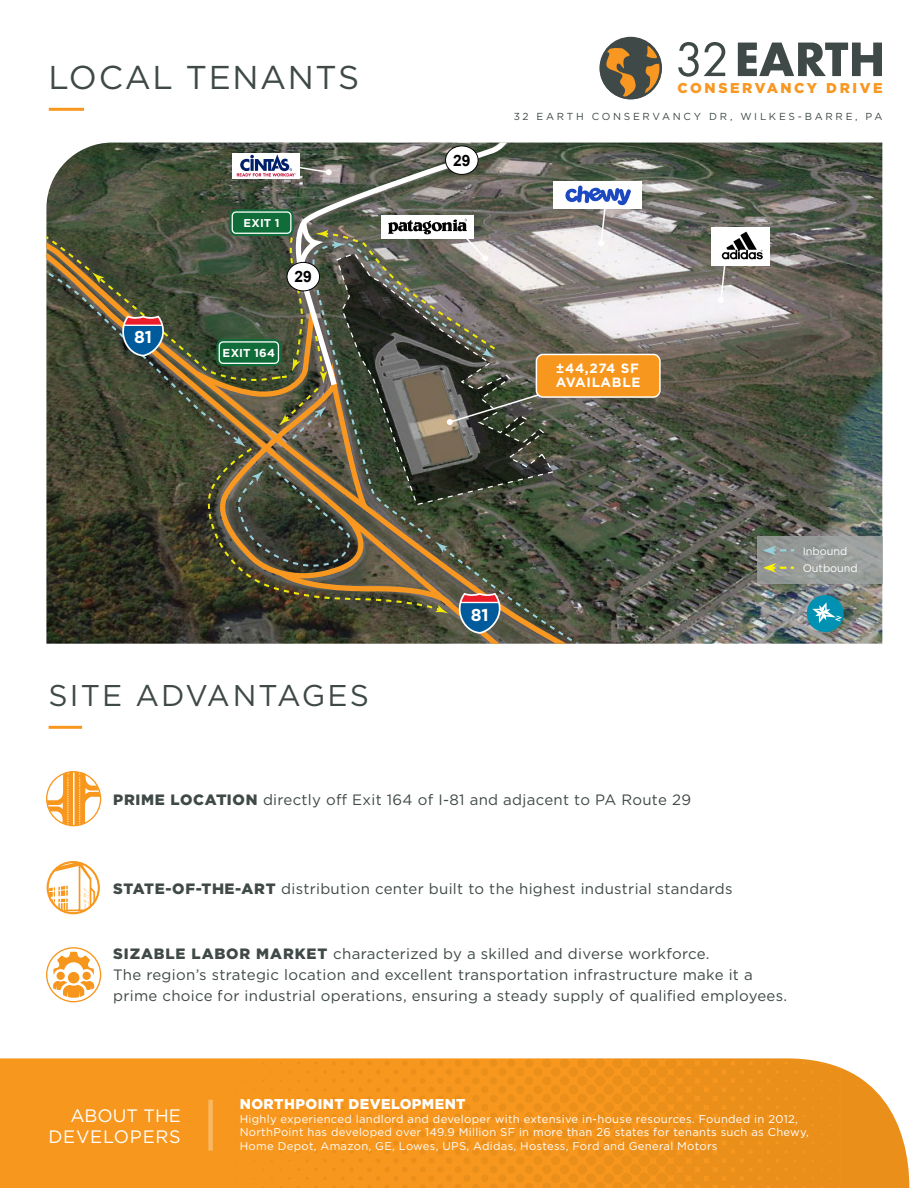
<style>
.page{position:relative;width:918px;height:1188px;background:#fff}
.page>*{position:absolute;margin:0;border:0;box-sizing:border-box;transform-origin:0 0}
.t1{font:700 50.25px "Futura PT";color:#3f4947}
.t2{font:33px "Gotham";letter-spacing:.05em;color:#3f4947}
.t3{font:30px "Gotham";letter-spacing:.07em;color:#3f4947}
.t4{font:18px/21px "Gotham";letter-spacing:.04em;color:#fff;text-align:right}
.t5{font:700 17.25px "Gotham";color:#fff}
.t6{font:700 15.6px "Arial";color:#000}
.t7{font:15px/21px "Gotham";letter-spacing:.02em;color:#3f4947}
.t8{font:900 14.25px "Gotham";letter-spacing:.03em;color:#fff}
.t9{font:900 14.25px "Gotham";letter-spacing:.18em;color:#f89721}
.t10{font:700 13.5px/13.6px "Gotham";letter-spacing:.05em;color:#fff}
.t11{font:700 11.55px "Gotham";letter-spacing:.025em;color:#fff}
.t12{font:700 11.4px "Gotham";color:#fff}
.t13{font:11.25px/13.5px "Gotham";letter-spacing:.025em;color:#fff}
.t14{font:10.8px/17.4px "Gotham";color:#fff}
.t15{font:10.2px "Gotham";letter-spacing:.265em;color:#3f4947}
.s1{font-weight:400}
.s2{font-weight:900}
</style>
<div class="page">
<img style="left:50px;top:143px;width:832px;height:501px">
<svg style="left:288px;top:143px;width:249px;height:42px;background:#6a6d63"></svg>
<div style="left:446px;top:146px;width:32px;height:28px;background:#fff;border-radius:50%"></div>
<div style="left:445px;top:145px;width:34px;height:30px;border:1px solid #000;border-radius:50%"></div>
<svg style="left:47px;top:771px;width:53px;height:55px"></svg>
<div style="left:46px;top:771px;width:55px;height:55px;border:1px solid #f8971d;border-radius:50%"></div>
<hr style="left:49px;top:726px;width:33px;height:3px;background:#f8971d">
<hr style="left:49px;top:108px;width:35px;height:3px;background:#f8971d">
<svg style="left:47px;top:861px;width:53px;height:53px"></svg>
<svg style="left:53px;top:952px;width:41px;height:22px"></svg>
<div style="left:68px;top:972px;width:11px;height:11px;background:#f7961c;border-radius:50%"></div>
<div style="left:57px;top:972px;width:8px;height:8px;background:#f7961c;border-radius:50%"></div>
<svg style="left:53px;top:981px;width:41px;height:17px"></svg>
<div style="left:83px;top:972px;width:8px;height:8px;background:#f7961c;border-radius:50%"></div>
<div style="left:46px;top:947px;width:55px;height:55px;border:1px solid #f7961c;border-radius:50%"></div>
<svg style="left:600px;top:37px;width:62px;height:62px"></svg>
<svg style="left:757px;top:537px;width:126px;height:47px;background:#979c99"></svg>
<svg style="left:763px;top:546px;width:31px;height:9px"></svg>
<svg style="left:763px;top:563px;width:31px;height:10px"></svg>
<div style="left:712px;top:227px;width:58px;height:39px;background:#fff"></div>
<div style="left:554px;top:182px;width:88px;height:27px;background:#fff"></div>
<div style="left:233px;top:153px;width:67px;height:26px;background:#fff"></div>
<svg style="left:237px;top:154px;width:95px;height:23px"></svg>
<div style="left:536px;top:354px;width:124px;height:43px;background:#f8971d;border-radius:7px"></div>
<div style="left:536px;top:354px;width:125px;height:44px;border:2px solid #fff;border-radius:7px"></div>
<svg style="left:46px;top:185px;width:593px;height:459px;background:#5d5b48"></svg>
<svg style="left:718px;top:232px;width:45px;height:71px"></svg>
<div style="left:0;top:1058px;width:218px;height:130px;background:#f8971d"></div>
<svg style="left:218px;top:1058px;width:233px;height:130px;background:#f6961d"></svg>
<svg style="left:451px;top:1058px;width:458px;height:130px;background:#ef9626"></svg>
<div style="left:208px;top:1100px;width:5px;height:51px;background:#fab661"></div>
<svg style="left:804px;top:593px;width:42px;height:41px;background:#4796a8"></svg>
<h2 class="t2" style="left:49px;top:56px;width:312px">LOCAL TENANTS</h2>
<p class="t5" style="left:134px;top:326px;width:20px">81</p>
<p class="t12" style="left:244px;top:215px;width:37px">EXIT 1</p>
<p class="t6" style="left:295px;top:266px;width:19px">29</p>
<p class="t11" style="left:223px;top:345px;width:54px">EXIT 164</p>
<h3 class="t3" style="left:49px;top:677px;width:322px">SITE ADVANTAGES</h3>
<p class="t6" style="left:453px;top:149px;width:19px">29</p>
<h1 class="t1" style="left:675px;top:27px;width:212px"><span class="s1">32</span>EARTH</h1>
<p class="t9" style="left:678px;top:80px;width:206px">CONSERVANCY DRIVE</p>
<p class="t15" style="left:514px;top:109px;width:370px">32 EARTH CONSERVANCY DR, WILKES-BARRE, PA</p>
<p class="t10" style="left:556px;top:361px;width:86px">±44,274 SF<br>AVAILABLE</p>
<p class="t5" style="left:471px;top:603px;width:20px">81</p>
<p class="t14" style="left:803px;top:542px;width:57px">Inbound<br>Outbound</p>
<p class="t7" style="left:113px;top:789px;width:579px"><span class="s2">PRIME LOCATION</span> directly off Exit 164 of I-81 and adjacent to PA Route 29</p>
<p class="t7" style="left:113px;top:878px;width:621px"><span class="s2">STATE-OF-THE-ART</span> distribution center built to the highest industrial standards</p>
<p class="t7" style="left:113px;top:943px;width:676px"><span class="s2">SIZABLE LABOR MARKET</span> characterized by a skilled and diverse workforce.<br>The region’s strategic location and excellent transportation infrastructure make it a prime choice for industrial operations, ensuring a steady supply of qualified employees.</p>
<p class="t4" style="left:48px;top:1104px;width:134px">ABOUT THE<br>DEVELOPERS</p>
<p class="t8" style="left:240px;top:1096px;width:227px">NORTHPOINT DEVELOPMENT</p>
<p class="t13" style="left:240px;top:1112px;width:571px">Highly experienced landlord and developer with extensive in-house resources. Founded in 2012,<br>NorthPoint has developed over 149.9 Million SF in more than 26 states for tenants such as Chewy,<br>Home Depot, Amazon, GE, Lowes, UPS, Adidas, Hostess, Ford and General Motors</p>
</div>
